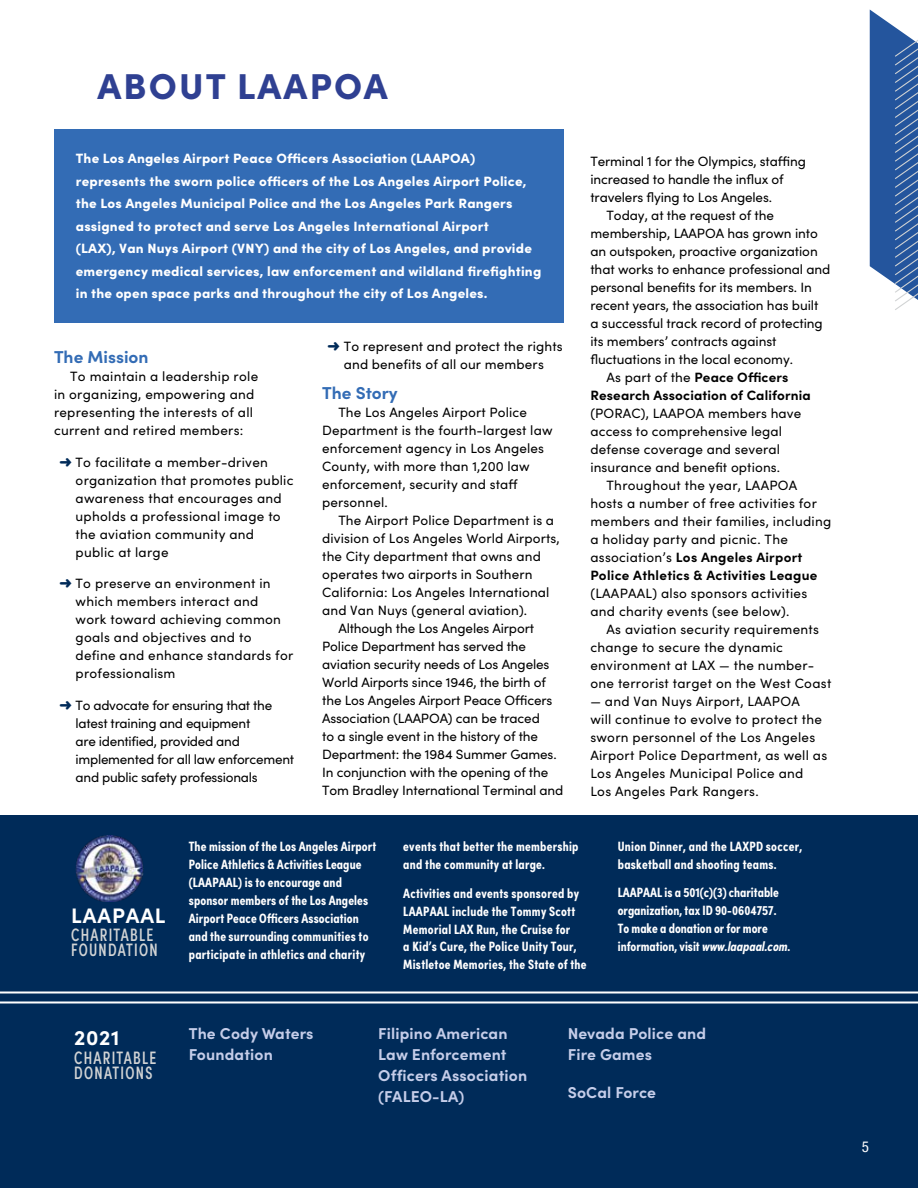
<style>
.page{position:relative;width:918px;height:1188px;background:#fff}
.page>*{position:absolute;margin:0;border:0;box-sizing:border-box;transform-origin:0 0}
.t1{font:900 36px "Sofia Pro";letter-spacing:.06em;color:#2f4092}
.t2{font:700 21px "Sofia Pro";letter-spacing:.04em;color:#fff}
.t3{font:500 18px/15px "Sofia Pro Condensed";letter-spacing:.075em;color:#d1d3d4;scale:.9 1}
.t4{font:700 17.25px "Sofia Pro";color:#336cb5}
.t5{font:700 15.75px/21px "Sofia Pro";letter-spacing:.01em;color:#c5cde9}
.t6{font:condensed 15px "Helvetica Neue LT Std";color:#fff}
.t7{font:13.5px/18px "Sofia Pro";letter-spacing:.01em;color:#000}
.t8{font:700 13.5px/18px "Sofia Pro Condensed";letter-spacing:.02em;color:#fff}
.t9{font:13.5px "Sofia Pro";letter-spacing:-.01em;color:#000}
.t10{font:900 13.5px/22.5px "Sofia Pro";letter-spacing:.015em;color:#fff}
.t11{font:13.5px/18px "Sofia Pro";letter-spacing:-.02em;color:#000}
.t12{font:700 13.5px/18px "Sofia Pro Condensed";color:#fff}
.t13{font:700 13.5px "Sofia Pro";letter-spacing:.01em;color:#000}
.s1{color:#002b59}
.s2{font-weight:400}
.s3{font-weight:700}
.s4{font-style:italic}
</style>
<div class="page">
<svg style="left:870px;top:9px;width:48px;height:301px;background:#4d74ae"></svg>
<div style="left:0;top:815px;width:918px;height:373px;background:#002b59"></div>
<img style="left:76px;top:836px;width:68px;height:65px">
<div style="left:54px;top:129px;width:509px;height:194px;background:#336cb5"></div>
<hr style="left:0;top:991px;width:918px;height:3px;background:#fff">
<hr style="left:0;top:1001px;width:918px;height:3px;background:#fff">
<h1 class="t1" style="left:97px;top:58px;width:292px">ABOUT LAAPOA</h1>
<p class="t10" style="left:76px;top:146px;width:467px">The Los Angeles Airport Peace Officers Association (LAAPOA) represents the sworn police officers of the Los Angeles Airport Police, the Los Angeles Municipal Police and the Los Angeles Park Rangers assigned to protect and serve Los Angeles International Airport<br>(LAX), Van Nuys Airport (VNY) and the city of Los Angeles, and provide emergency medical services, law enforcement and wildland firefighting in the open space parks and throughout the city of Los Angeles.</p>
<p class="t4" style="left:54px;top:344px;width:96px">The Mission</p>
<p class="t7" style="left:54px;top:367px;width:206px;text-indent:16px">To maintain a leadership role in organizing, empowering and representing the interests of all current and retired members:</p>
<p class="t7" style="left:76px;top:452px;width:220px;text-indent:-16px"><span class="s1">➜</span> To facilitate a member-driven organization that promotes public awareness that encourages and upholds a professional image to the aviation community and public at large</p>
<p class="t7" style="left:76px;top:574px;width:219px;text-indent:-16px"><span class="s1">➜</span> To preserve an environment in which members interact and<br>work toward achieving common goals and objectives and to define and enhance standards for professionalism</p>
<p class="t11" style="left:76px;top:695px;width:220px;text-indent:-16px"><span class="s1">➜</span> To advocate for ensuring that the latest training and equipment<br>are identified, provided and implemented for all law enforcement and public safety professionals</p>
<p class="t7" style="left:328px;top:336px;width:237px;text-align:center"><span class="s1">➜</span> To represent and protect the rights and benefits of all our members</p>
<p class="t4" style="left:322px;top:380px;width:77px">The Story</p>
<p class="t7" style="left:322px;top:403px;width:232px;text-indent:16px">The Los Angeles Airport Police<br>Department is the fourth-largest law enforcement agency in Los Angeles<br>County, with more than 1,200 law enforcement, security and staff personnel.</p>
<p class="t7" style="left:338px;top:511px;width:217px">The Airport Police Department is a</p>
<p class="t7" style="left:322px;top:529px;width:239px">division of Los Angeles World Airports,</p>
<p class="t7" style="left:322px;top:547px;width:220px">the City department that owns and</p>
<p class="t7" style="left:322px;top:565px;width:212px">operates two airports in Southern</p>
<p class="t7" style="left:322px;top:583px;width:229px">California: Los Angeles International</p>
<p class="t7" style="left:322px;top:601px;width:207px">and Van Nuys (general aviation).</p>
<p class="t9" style="left:338px;top:619px;width:197px">Although the Los Angeles Airport</p>
<p class="t9" style="left:322px;top:637px;width:205px">Police Department has served the</p>
<p class="t9" style="left:322px;top:655px;width:229px">aviation security needs of Los Angeles</p>
<p class="t9" style="left:322px;top:673px;width:225px">World Airports since 1946, the birth of</p>
<p class="t9" style="left:322px;top:691px;width:232px">the Los Angeles Airport Peace Officers</p>
<p class="t9" style="left:322px;top:709px;width:219px">Association (LAAPOA) can be traced</p>
<p class="t9" style="left:322px;top:727px;width:217px">to a single event in the history of the</p>
<p class="t9" style="left:322px;top:745px;width:236px">Department: the 1984 Summer Games.</p>
<p class="t9" style="left:322px;top:763px;width:228px">In conjunction with the opening of the</p>
<p class="t9" style="left:322px;top:781px;width:243px">Tom Bradley International Terminal and</p>
<p class="t9" style="left:590px;top:151px;width:217px">Terminal 1 for the Olympics, staffing</p>
<p class="t9" style="left:590px;top:169px;width:195px">increased to handle the influx of</p>
<p class="t9" style="left:590px;top:187px;width:183px">travelers flying to Los Angeles.</p>
<p class="t7" style="left:607px;top:206px;width:169px">Today, at the request of the</p>
<p class="t7" style="left:590px;top:224px;width:229px">membership, LAAPOA has grown into</p>
<p class="t7" style="left:590px;top:242px;width:229px">an outspoken, proactive organization</p>
<p class="t7" style="left:590px;top:260px;width:242px">that works to enhance professional and</p>
<p class="t7" style="left:590px;top:278px;width:223px">personal benefits for its members. In</p>
<p class="t7" style="left:590px;top:296px;width:230px">recent years, the association has built</p>
<p class="t7" style="left:590px;top:313px;width:234px">a successful track record of protecting</p>
<p class="t7" style="left:590px;top:331px;width:188px">its members’ contracts against</p>
<p class="t7" style="left:590px;top:349px;width:204px">fluctuations in the local economy.</p>
<p class="t13" style="left:607px;top:367px;width:183px"><span class="s2">As part of the</span> Peace Officers</p>
<p class="t13" style="left:590px;top:385px;width:222px">Research Association of California</p>
<p class="t7" style="left:590px;top:403px;width:213px">(PORAC), LAAPOA members have access to comprehensive legal defense coverage and several insurance and benefit options.</p>
<p class="t7" style="left:590px;top:475px;width:242px;text-indent:16px">Throughout the year, LAAPOA hosts a number of free activities for members and their families, including a holiday party and picnic. The association’s <span class="s3">Los Angeles Airport Police Athletics &amp; Activities League</span></p>
<p class="t7" style="left:590px;top:583px;width:218px">(LAAPAAL) also sponsors activities and charity events (see below).</p>
<p class="t7" style="left:590px;top:619px;width:242px;text-indent:16px">As aviation security requirements change to secure the dynamic environment at LAX — the number&shy;one terrorist target on the West Coast</p>
<p class="t7" style="left:590px;top:691px;width:238px">— and Van Nuys Airport, LAAPOA<br>will continue to evolve to protect the sworn personnel of the Los Angeles Airport Police Department, as well as Los Angeles Municipal Police and Los Angeles Park Rangers.</p>
<h2 class="t2" style="left:71px;top:899px;width:96px">LAAPAAL</h2>
<h3 class="t3" style="left:71px;top:927px;width:98px">CHARITABLE<br>FOUNDATION</h3>
<h2 class="t2" style="left:74px;top:1022px;width:47px">2021</h2>
<h3 class="t3" style="left:74px;top:1049px;width:93px">CHARITABLE<br>DONATIONS</h3>
<p class="t8" style="left:189px;top:836px;width:189px">The mission of the Los Angeles Airport Police Athletics &amp; Activities League (LAAPAAL) is to encourage and sponsor members of the Los Angeles Airport Peace Officers Association and the surrounding communities to participate in athletics and charity</p>
<p class="t8" style="left:403px;top:836px;width:177px">events that better the membership and the community at large.</p>
<p class="t8" style="left:403px;top:883px;width:185px">Activities and events sponsored by LAAPAAL include the Tommy Scott Memorial LAX Run, the Cruise for<br>a Kid’s Cure, the Police Unity Tour, Mistletoe Memories, the State of the</p>
<p class="t8" style="left:618px;top:836px;width:186px">Union Dinner, and the LAXPD soccer, basketball and shooting teams.</p>
<p class="t12" style="left:618px;top:883px;width:174px">LAAPAAL is a 501(c)(3) charitable organization, tax ID 90-0604757.<br>To make a donation or for more information, visit <span class="s4">www.laapaal.com</span>.</p>
<p class="t5" style="left:189px;top:1022px;width:126px">The Cody Waters<br>Foundation</p>
<p class="t5" style="left:378px;top:1022px;width:150px">Filipino American<br>Law Enforcement<br>Officers Association (FALEO-LA)</p>
<p class="t5" style="left:568px;top:1022px;width:140px">Nevada Police and<br>Fire Games</p>
<p class="t5" style="left:568px;top:1080px;width:90px">SoCal Force</p>
<p class="t6" style="left:862px;top:1138px;width:9px">5</p>
</div>
